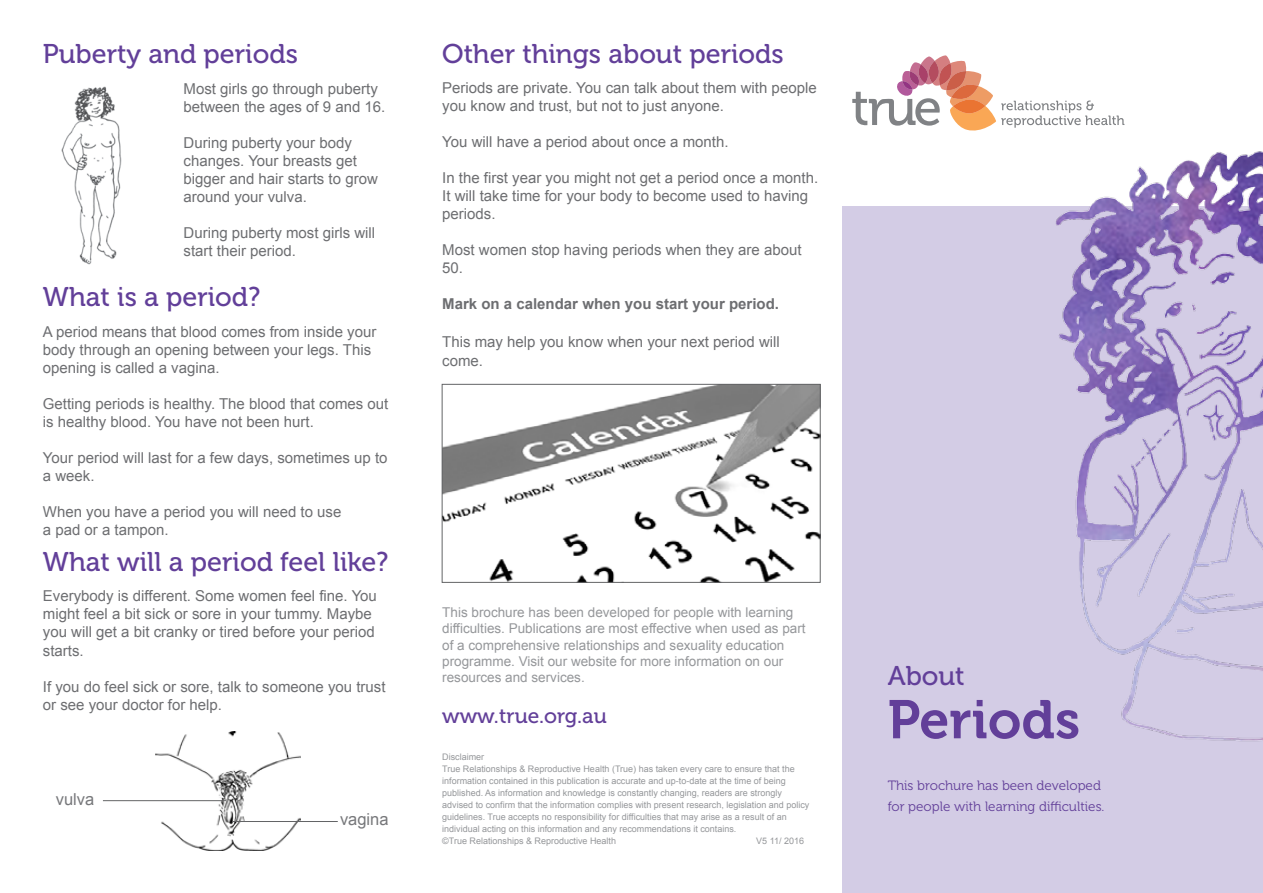
<style>
.page{position:relative;width:1263px;height:893px;background:#fff}
.page>*{position:absolute;margin:0;border:0;box-sizing:border-box;transform-origin:0 0}
.t1{font:54px "Museo 700";color:#623f99}
.t2{font:27px "Museo 500";color:#623f99}
.t3{font:21px "Museo 500";color:#623f99}
.t4{font:16.5px "Arial";color:#77787b}
.t5{font:15px/18px "Arial";color:#6d6e71}
.t6{font:700 15px "Arial";color:#6d6e71}
.t7{font:13.5px/16.2px "Arial";color:#95979a}
.t8{font:13.5px/21px "Museo 300";color:#623f99}
.t9{font:9px/12px "Arial";color:#95979a}
</style>
<div class="page">
<div style="left:842px;top:207px;width:421px;height:686px;background:#d3cce5"></div>
<svg style="left:852px;top:55px;width:272px;height:76px"></svg>
<img style="left:61px;top:86px;width:61px;height:178px">
<img style="left:155px;top:731px;width:146px;height:119px">
<hr style="left:103px;top:800px;width:123px;height:1px;background:#636466">
<hr style="left:232px;top:821px;width:106px;height:1px;background:#636466">
<img style="left:1030px;top:151px;width:233px;height:591px">
<img style="left:444px;top:386px;width:374px;height:195px">
<div style="left:442px;top:384px;width:378px;height:199px;border:1px solid #636466"></div>
<h2 class="t2" style="left:43px;top:39px;width:257px">Puberty and periods</h2>
<p class="t5" style="left:184px;top:79px;width:203px">Most girls go through puberty between the ages of 9 and 16.</p>
<p class="t5" style="left:184px;top:133px;width:196px">During puberty your body changes. Your breasts get bigger and hair starts to grow around your vulva.</p>
<p class="t5" style="left:184px;top:223px;width:193px">During puberty most girls will start their period.</p>
<h2 class="t2" style="left:43px;top:282px;width:219px">What is a period?</h2>
<p class="t5" style="left:43px;top:323px;width:335px">A period means that blood comes from inside your body through an opening between your legs. This opening is called a vagina.</p>
<p class="t5" style="left:43px;top:395px;width:347px">Getting periods is healthy. The blood that comes out is healthy blood. You have not been hurt.</p>
<p class="t5" style="left:43px;top:449px;width:346px">Your period will last for a few days, sometimes up to a week.</p>
<p class="t5" style="left:43px;top:503px;width:300px">When you have a period you will need to use a pad or a tampon.</p>
<h2 class="t2" style="left:43px;top:547px;width:347px">What will a period feel like?</h2>
<p class="t5" style="left:43px;top:587px;width:336px">Everybody is different. Some women feel fine. You might feel a bit sick or sore in your tummy. Maybe you will get a bit cranky or tired before your period starts.</p>
<p class="t5" style="left:43px;top:677px;width:344px">If you do feel sick or sore, talk to someone you trust or see your doctor for help.</p>
<p class="t4" style="left:56px;top:788px;width:40px">vulva</p>
<p class="t4" style="left:340px;top:809px;width:50px">vagina</p>
<h2 class="t2" style="left:442px;top:38px;width:343px">Other things about periods</h2>
<p class="t5" style="left:442px;top:79px;width:376px">Periods are private. You can talk about them with people you know and trust, but not to just anyone.</p>
<p class="t5" style="left:442px;top:133px;width:288px">You will have a period about once a month.</p>
<p class="t5" style="left:442px;top:169px;width:378px">In the first year you might not get a period once a month.<br>It will take time for your body to become used to having periods.</p>
<p class="t5" style="left:442px;top:241px;width:361px">Most women stop having periods when they are about<br>50.</p>
<p class="t6" style="left:442px;top:294px;width:338px">Mark on a calendar when you start your period.</p>
<p class="t5" style="left:442px;top:332px;width:339px;line-height:19.5px">This may help you know when your next period will come.</p>
<p class="t7" style="left:442px;top:604px;width:365px">This brochure has been developed for people with learning difficulties. Publications are most effective when used as part of a comprehensive relationships and sexuality education programme. Visit our website for more information on our resources and services.</p>
<h3 class="t3" style="left:442px;top:705px;width:166px">www.true.org.au</h3>
<p class="t9" style="left:442px;top:751px;width:369px">Disclaimer<br>True Relationships &amp; Reproductive Health (True) has taken every care to ensure that the information contained in this publication is accurate and up-to-date at the time of being published. As information and knowledge is constantly changing, readers are strongly advised to confirm that the information complies with present research, legislation and policy guidelines. True accepts no responsibility for difficulties that may arise as a result of an individual acting on this information and any recommendations it contains.<br>©True Relationships &amp; Reproductive Health</p>
<p class="t9" style="left:756px;top:835px;width:49px">V5 11/ 2016</p>
<h2 class="t2" style="left:888px;top:661px;width:79px">About</h2>
<h1 class="t1" style="left:888px;top:690px;width:194px">Periods</h1>
<p class="t8" style="left:888px;top:775px;width:218px">This brochure has been developed for people with learning difficulties.</p>
</div>
